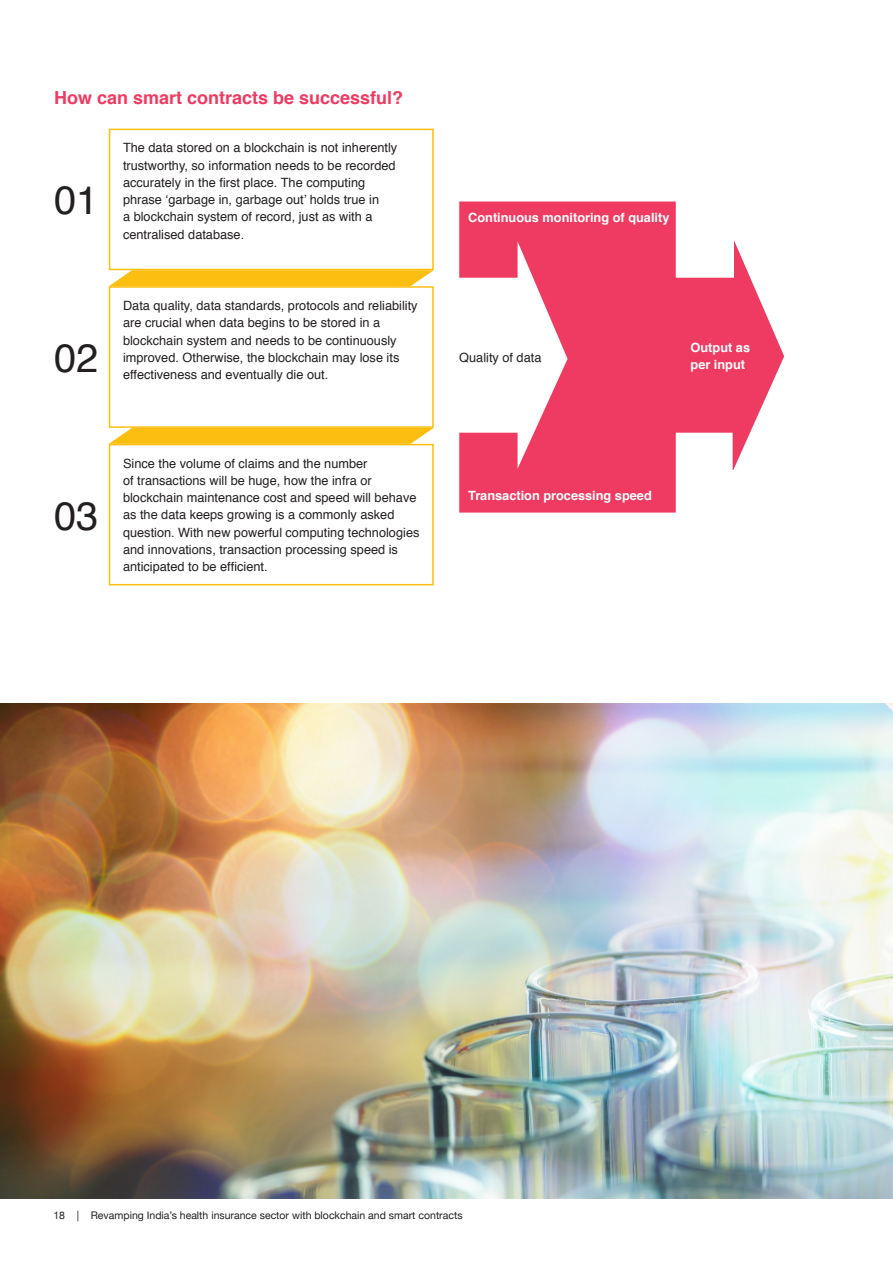
<style>
.page{position:relative;width:893px;height:1263px;background:#fff}
.page>*{position:absolute;margin:0;border:0;box-sizing:border-box;transform-origin:0 0}
.Body_Copy{font:39.75px "Helvetica";color:#231f20}
.Heading_3{font:700 18px "Helvetica";color:#ef3b62}
.Body_Copy-2{font:12.75px/17.2px "Helvetica";color:#231f20}
.Body_Copy-3{font:700 12.75px/17.2px "Helvetica";color:#fff}
.t1{font:10.5px "Helvetica Neue";color:#231f20}
</style>
<div class="page">
<svg style="left:459px;top:201px;width:325px;height:312px;fill:#ef3b62"></svg>
<svg style="left:109px;top:270px;width:325px;height:16px;background:#fdc325"></svg>
<svg style="left:109px;top:428px;width:325px;height:16px;background:#fdc324"></svg>
<div style="left:109px;top:129px;width:325px;height:141px;border:2px solid #fdbe12"></div>
<div style="left:109px;top:286px;width:325px;height:142px;border:2px solid #fdbe12"></div>
<div style="left:109px;top:444px;width:325px;height:141px;border:2px solid #fdbe12"></div>
<img style="left:0;top:704px;width:893px;height:494px">
<p class="Heading_3" style="left:54px;top:84px;width:351px">How can smart contracts be successful?</p>
<p class="Body_Copy" style="left:54px;top:170px;width:46px">01</p>
<p class="Body_Copy" style="left:54px;top:327px;width:46px">02</p>
<p class="Body_Copy-2" style="left:123px;top:140px;width:276px">The data stored on a blockchain is not inherently trustworthy, so information needs to be recorded accurately in the first place. The computing phrase ‘garbage in, garbage out’ holds true in<br>a blockchain system of record, just as with a centralised database.</p>
<p class="Body_Copy-2" style="left:123px;top:297px;width:296px">Data quality, data standards, protocols and reliability are crucial when data begins to be stored in a blockchain system and needs to be continuously improved. Otherwise, the blockchain may lose its</p>
<p class="Body_Copy-2" style="left:123px;top:366px;width:207px">effectiveness and eventually die out.</p>
<p class="Body_Copy" style="left:54px;top:485px;width:46px">03</p>
<p class="Body_Copy-2" style="left:123px;top:455px;width:298px">Since the volume of claims and the number<br>of transactions will be huge, how the infra or blockchain maintenance cost and speed will behave as the data keeps growing is a commonly asked question. With new powerful computing technologies and innovations, transaction processing speed is anticipated to be efficient.</p>
<p class="Body_Copy-3" style="left:468px;top:209px;width:203px">Continuous monitoring of quality</p>
<p class="Body_Copy-2" style="left:459px;top:349px;width:84px">Quality of data</p>
<p class="Body_Copy-3" style="left:691px;top:339px;width:61px">Output as per input</p>
<p class="Body_Copy-3" style="left:468px;top:487px;width:185px">Transaction processing speed</p>
<p class="t1" style="left:53px;top:1208px;width:411px">18 | Revamping India’s health insurance sector with blockchain and smart contracts</p>
</div>
